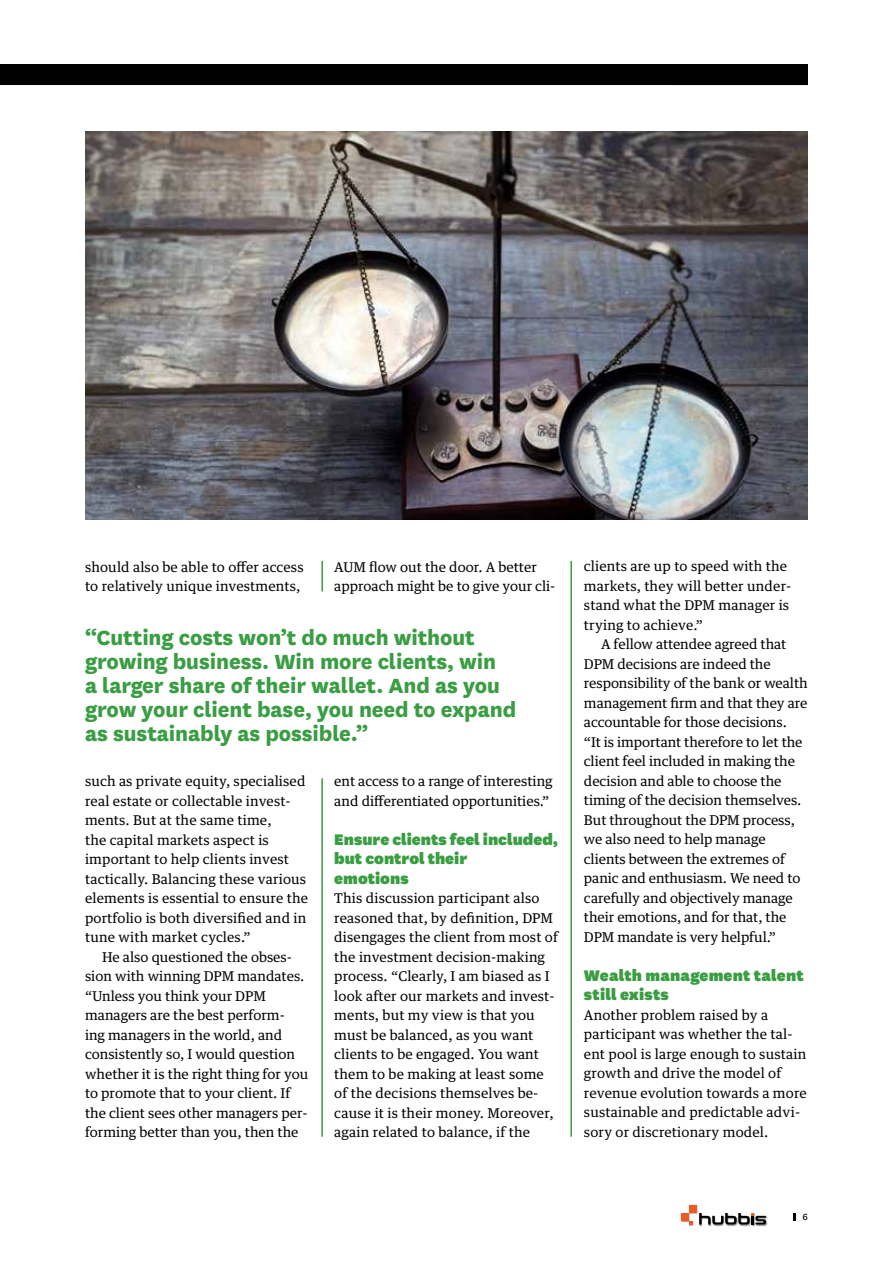
<style>
.page{position:relative;width:893px;height:1263px;background:#fff}
.page>*{position:absolute;margin:0;border:0;box-sizing:border-box;transform-origin:0 0}
.t1{font:800 24px/24px "National";letter-spacing:-.005em;color:#399d42}
.t2{font:900 18px/19.5px "National";color:#399d42}
.t3{font:13.5px/19.5px "Guardian Text Egyp";color:#000}
.t4{font:10.5px "National";color:#000}
</style>
<div class="page">
<img style="left:680px;top:1204px;width:87px;height:22px">
<svg style="left:699px;top:1213px;width:67px;height:11px"></svg>
<div style="left:689px;top:1205px;width:8px;height:8px;background:#f05a22"></div>
<div style="left:681px;top:1213px;width:8px;height:8px;background:#f05a22"></div>
<svg style="left:689px;top:1221px;width:4px;height:3px"></svg>
<svg style="left:793px;top:1213px;width:2px;height:7px"></svg>
<hr style="left:321px;top:778px;width:2px;height:359px;background:#399d42">
<hr style="left:321px;top:561px;width:2px;height:30px;background:#399d42">
<hr style="left:570px;top:561px;width:2px;height:576px;background:#399d42">
<img style="left:85px;top:132px;width:723px;height:387px">
<div style="left:0;top:65px;width:808px;height:20px;background:#000"></div>
<p class="t3" style="left:85px;top:556px;width:220px">should also be able to offer access to relatively unique investments,</p>
<p class="t3" style="left:334px;top:556px;width:223px">AUM flow out the door. A better approach might be to give your cli-</p>
<h1 class="t1" style="left:85px;top:624px;width:433px">“Cutting costs won’t do much without growing business. Win more clients, win<br>a larger share of their wallet. And as you grow your client base, you need to expand as sustainably as possible.”</h1>
<p class="t3" style="left:85px;top:770px;width:225px">such as private equity, specialised real estate or collectable invest&shy;ments. But at the same time,<br>the capital markets aspect is important to help clients invest tactically. Balancing these various elements is essential to ensure the portfolio is both diversified and in tune with market cycles.”</p>
<p class="t3" style="left:85px;top:946px;width:225px;text-indent:17px">He also questioned the obses&shy;sion with winning DPM mandates. “Unless you think your DPM managers are the best perform-<br>ing managers in the world, and consistently so, I would question whether it is the right thing for you to promote that to your client. If the client sees other managers per&shy;forming better than you, then the</p>
<p class="t3" style="left:334px;top:770px;width:220px">ent access to a range of interesting and differentiated opportunities.”</p>
<h2 class="t2" style="left:334px;top:828px;width:225px">Ensure clients feel included, but control their<br>emotions</h2>
<p class="t3" style="left:334px;top:887px;width:225px">This discussion participant also reasoned that, by definition, DPM disengages the client from most of the investment decision-making process. “Clearly, I am biased as I look after our markets and invest&shy;ments, but my view is that you must be balanced, as you want clients to be engaged. You want them to be making at least some of the decisions themselves be&shy;cause it is their money. Moreover, again related to balance, if the</p>
<p class="t3" style="left:584px;top:555px;width:209px">clients are up to speed with the markets, they will better under&shy;stand what the DPM manager is trying to achieve.”</p>
<p class="t3" style="left:584px;top:633px;width:225px;text-indent:17px">A fellow attendee agreed that<br>DPM decisions are indeed the responsibility of the bank or wealth management firm and that they are accountable for those decisions.<br>“It is important therefore to let the client feel included in making the decision and able to choose the timing of the decision themselves.<br>But throughout the DPM process, we also need to help manage clients between the extremes of panic and enthusiasm. We need to carefully and objectively manage their emotions, and for that, the<br>DPM mandate is very helpful.”</p>
<h2 class="t2" style="left:584px;top:964px;width:221px">Wealth management talent still exists</h2>
<p class="t3" style="left:584px;top:1004px;width:224px">Another problem raised by a participant was whether the tal&shy;ent pool is large enough to sustain growth and drive the model of revenue evolution towards a more sustainable and predictable advi&shy;sory or discretionary model.</p>
<p class="t4" style="left:802px;top:1210px;width:7px">6</p>
</div>
